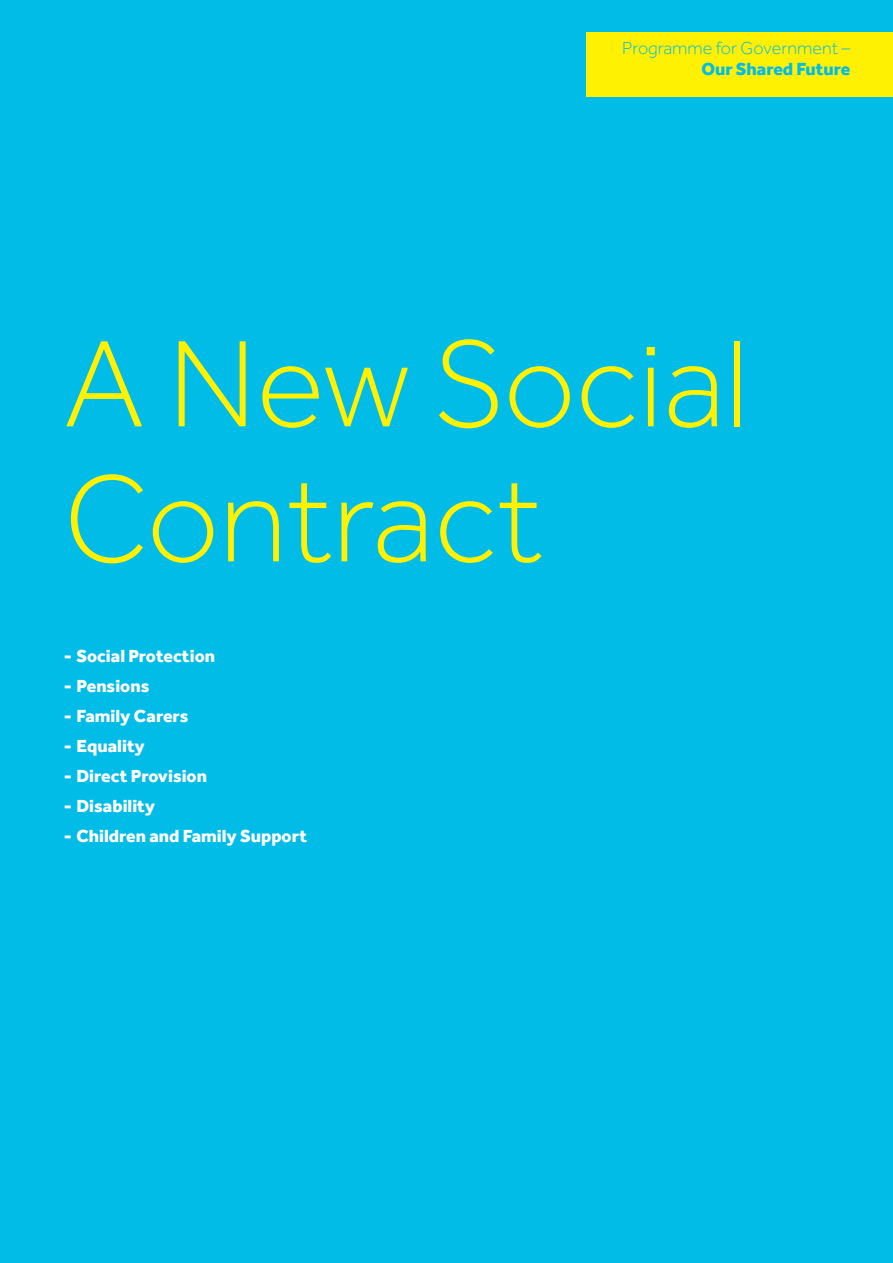
<style>
.page{position:relative;width:893px;height:1263px;background:#02bce8}
.page>*{position:absolute;margin:0;border:0;box-sizing:border-box;transform-origin:0 0}
.t1{font:300 127.5px/135px "Effra";color:#fff101}
.t2{font:800 18px "Effra";color:#fff}
.t3{font:300 18px/21.6px "Effra";color:#02bce8;text-align:right}
.s1{font-weight:800}
</style>
<div class="page">
<div style="left:586px;top:32px;width:307px;height:65px;background:#fff101"></div>
<p class="t3" style="left:622px;top:37px;width:230px">Programme for Government –<br><span class="s1">Our Shared Future</span></p>
<p class="t1" style="left:64px;top:316px;width:686px">A New Social<br>Contract</p>
<p class="t2" style="left:64px;top:645px;width:153px">- Social Protection</p>
<p class="t2" style="left:64px;top:675px;width:87px">- Pensions</p>
<p class="t2" style="left:64px;top:705px;width:126px">- Family Carers</p>
<p class="t2" style="left:64px;top:735px;width:82px">- Equality</p>
<p class="t2" style="left:64px;top:765px;width:145px">- Direct Provision</p>
<p class="t2" style="left:64px;top:795px;width:93px">- Disability</p>
<p class="t2" style="left:64px;top:826px;width:245px">- Children and Family Support</p>
</div>
